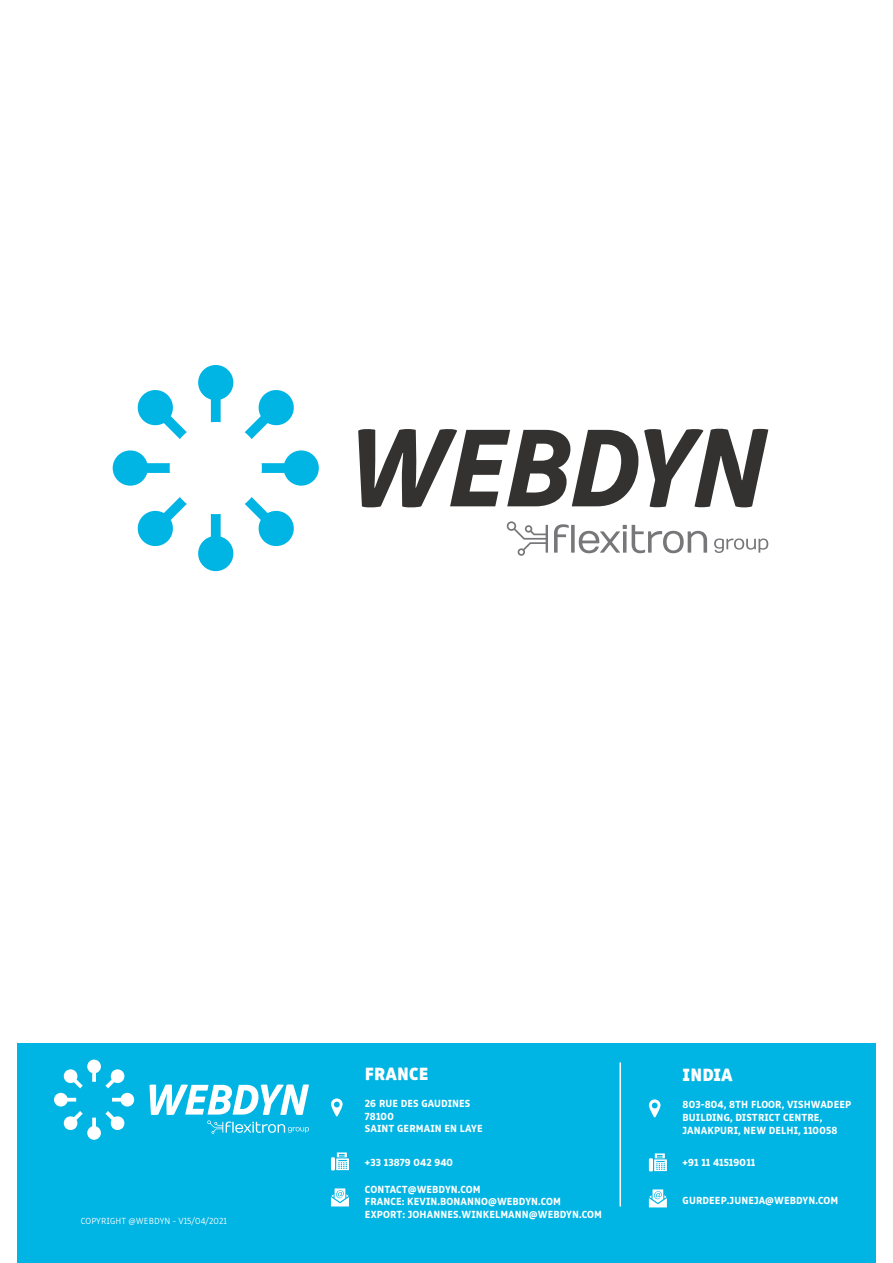
<style>
.page{position:relative;width:893px;height:1263px;background:#fff}
.page>*{position:absolute;margin:0;border:0;box-sizing:border-box;transform-origin:0 0}
.t1{font:900 18px "Respublika FY";letter-spacing:.01em;color:#fff}
.t2{font:800 10.5px "Respublika FY";letter-spacing:.01em;color:#fff}
.Liste_2_-_Gris{font:300 9px "Respublika FY";letter-spacing:.01em;color:#fff}
</style>
<div class="page">
<svg style="left:198px;top:365px;width:35px;height:57px"></svg>
<svg style="left:137px;top:390px;width:50px;height:49px"></svg>
<svg style="left:113px;top:450px;width:57px;height:36px"></svg>
<svg style="left:137px;top:497px;width:50px;height:50px"></svg>
<svg style="left:198px;top:514px;width:35px;height:57px"></svg>
<svg style="left:245px;top:497px;width:49px;height:50px"></svg>
<svg style="left:262px;top:450px;width:57px;height:36px"></svg>
<svg style="left:245px;top:390px;width:49px;height:49px"></svg>
<svg style="left:358px;top:429px;width:280px;height:79px"></svg>
<svg style="left:644px;top:428px;width:124px;height:80px"></svg>
<svg style="left:506px;top:521px;width:42px;height:35px"></svg>
<svg style="left:554px;top:524px;width:15px;height:29px"></svg>
<svg style="left:571px;top:525px;width:4px;height:28px"></svg>
<svg style="left:579px;top:525px;width:128px;height:28px"></svg>
<svg style="left:714px;top:538px;width:54px;height:15px"></svg>
<div style="left:17px;top:1043px;width:859px;height:220px;background:#00b4e3"></div>
<svg style="left:331px;top:1188px;width:18px;height:18px"></svg>
<hr style="left:331px;top:1157px;width:4px;height:13px;background:#fff">
<svg style="left:336px;top:1152px;width:13px;height:18px"></svg>
<svg style="left:331px;top:1098px;width:12px;height:18px"></svg>
<hr style="left:619px;top:1062px;width:2px;height:144px;background:#fff">
<hr style="left:649px;top:1158px;width:4px;height:13px;background:#fff">
<svg style="left:654px;top:1153px;width:13px;height:18px"></svg>
<svg style="left:649px;top:1189px;width:18px;height:18px"></svg>
<svg style="left:649px;top:1099px;width:11px;height:18px"></svg>
<svg style="left:54px;top:1059px;width:80px;height:81px"></svg>
<svg style="left:149px;top:1084px;width:160px;height:50px"></svg>
<p class="Liste_2_-_Gris" style="left:81px;top:1216px;width:148px">COPYRIGHT @WEBDYN - V15/04/2021</p>
<p class="t1" style="left:365px;top:1062px;width:65px">FRANCE</p>
<p class="t1" style="left:683px;top:1063px;width:52px">INDIA</p>
<p class="t2" style="left:365px;top:1097px;width:107px">26 RUE DES GAUDINES</p>
<p class="t2" style="left:365px;top:1109px;width:31px">78100</p>
<p class="t2" style="left:365px;top:1122px;width:119px">SAINT GERMAIN EN LAYE</p>
<p class="t2" style="left:683px;top:1098px;width:170px">803-804, 8TH FLOOR, VISHWADEEP</p>
<p class="t2" style="left:683px;top:1111px;width:141px">BUILDING, DISTRICT CENTRE,</p>
<p class="t2" style="left:683px;top:1123px;width:156px">JANAKPURI, NEW DELHI, 110058</p>
<p class="t2" style="left:365px;top:1155px;width:90px">+33 13879 042 940</p>
<p class="t2" style="left:365px;top:1182px;width:117px">CONTACT@WEBDYN.COM</p>
<p class="t2" style="left:365px;top:1195px;width:198px">FRANCE: KEVIN.BONANNO@WEBDYN.COM</p>
<p class="t2" style="left:365px;top:1208px;width:238px">EXPORT: JOHANNES.WINKELMANN@WEBDYN.COM</p>
<p class="t2" style="left:683px;top:1156px;width:74px">+91 11 41519011</p>
<p class="t2" style="left:683px;top:1194px;width:157px">GURDEEP.JUNEJA@WEBDYN.COM</p>
</div>
